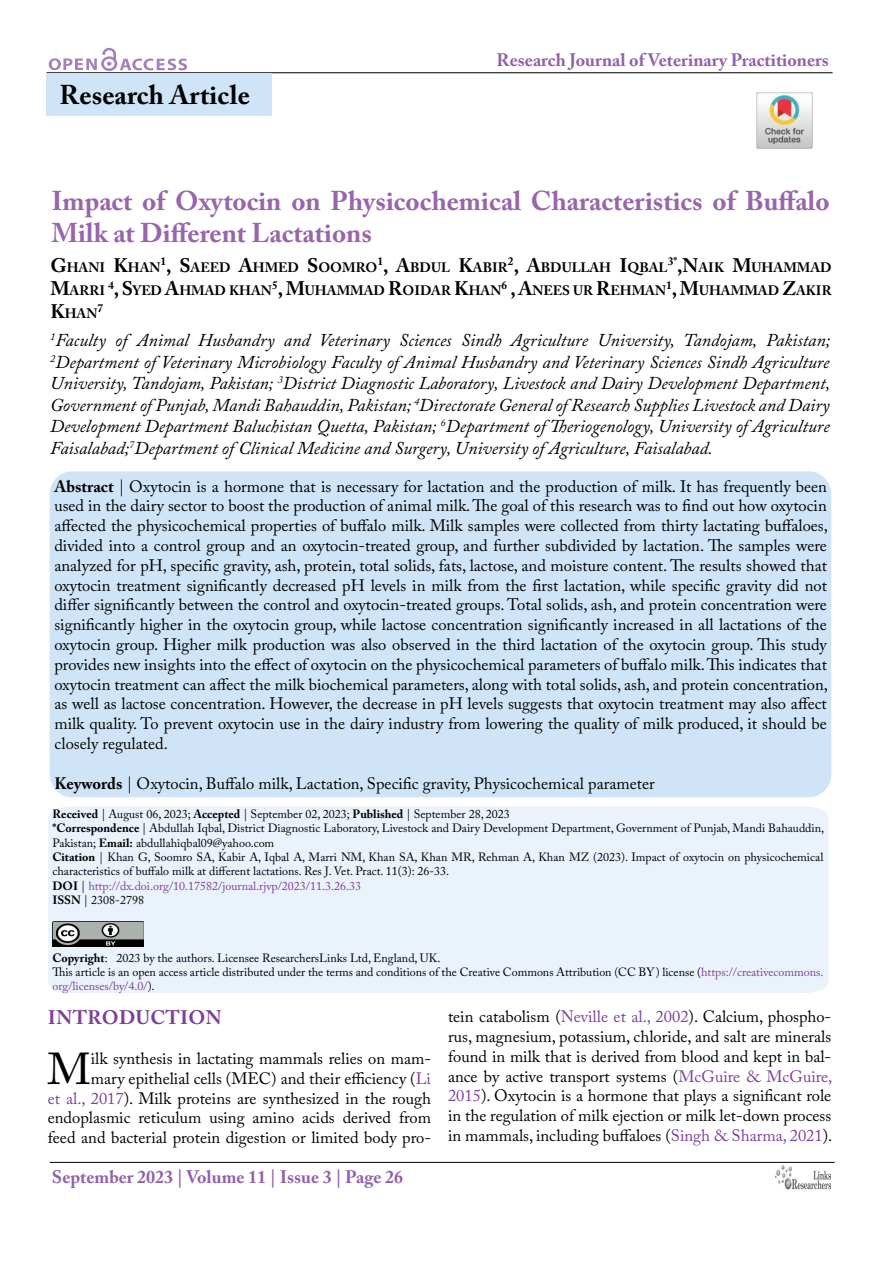
<style>
.page{position:relative;width:893px;height:1263px;background:#fff}
.page>*{position:absolute;margin:0;border:0;box-sizing:border-box;transform-origin:0 0}
.t1{font:44.4px "Adobe Caslon Pro";color:#000}
.t2{font:700 27px/32.4px "Adobe Caslon Pro";color:#7f3f98}
.t3{font:700 27px "Adobe Caslon Pro";letter-spacing:.005em;color:#000}
.t4{font:700 19.5px "Adobe Caslon Pro";letter-spacing:.025em;color:#7f3f98}
.t5{font:italic 18px/21.6px "Adobe Caslon Pro";color:#000;text-align:justify}
.t6{font:700 18px "Adobe Caslon Pro";color:#9161a9}
.t7{font:16.5px/19.8px "Adobe Caslon Pro";color:#000;text-align:justify}
.t8{font:700 13.65px/23.4px "Adobe Caslon Pro";color:#000;text-align:justify}
.t9{font:12px/14.4px "Adobe Caslon Pro";color:#000}
.t10{font:700 11.4px "Adobe Caslon Pro";color:#000}
.s1{font-size:19.5px}
.s2{font-weight:700}
.s3{color:#7f3f98}
</style>
<div class="page">
<hr style="left:47px;top:72px;width:785px;height:1px;background:#000">
<hr style="left:50px;top:1162px;width:785px;height:1px;background:#000">
<svg style="left:49px;top:48px;width:138px;height:23px"></svg>
<img style="left:775px;top:1165px;width:56px;height:25px">
<div style="left:47px;top:74px;width:225px;height:42px;background:#cfe5f7"></div>
<div style="left:50px;top:471px;width:781px;height:326px;background:#cfe5f7;border-radius:23px"></div>
<div style="left:48px;top:807px;width:781px;height:186px;background:#eaf3fb"></div>
<img style="left:52px;top:921px;width:92px;height:25px">
<img style="left:757px;top:93px;width:55px;height:55px">
<h2 class="t3" style="left:60px;top:79px;width:192px">Research Article</h2>
<p class="t6" style="left:497px;top:50px;width:334px">Research Journal of Veterinary Practitioners</p>
<h2 class="t2" style="left:51px;top:184px;width:780px">Impact of Oxytocin on Physicochemical Characteristics of Buffalo<br>Milk at Different Lactations</h2>
<p class="t8" style="left:50px;top:255px;width:783px"><span class="s1">G</span>HANI <span class="s1">K</span>HAN<sup>1</sup><span class="s1">, S</span>AEED <span class="s1">A</span>HMED <span class="s1">S</span>OOMRO<sup>1</sup><span class="s1">, A</span>BDUL <span class="s1">K</span>ABIR<sup>2</sup><span class="s1">, A</span>BDULLAH <span class="s1">I</span>QBAL<sup>3*</sup><span class="s1">,N</span>AIK <span class="s1">M</span>UHAMMAD <span class="s1">M</span>ARRI <sup>4</sup><span class="s1">, S</span>YED <span class="s1">A</span>HMAD KHAN<sup>5</sup><span class="s1">, M</span>UHAMMAD <span class="s1">R</span>OIDAR <span class="s1">K</span>HAN<sup>6</sup> <span class="s1">, A</span>NEES UR <span class="s1">R</span>EHMAN<sup>1</sup><span class="s1">, M</span>UHAMMAD <span class="s1">Z</span>AKIR <span class="s1">K</span>HAN</p>
<p class="t10" style="left:98px;top:301px;width:7px">7</p>
<p class="t5" style="left:50px;top:329px;width:781px"><sup>1</sup>Faculty of Animal Husbandry and Veterinary Sciences Sindh Agriculture University, Tandojam, Pakistan; <sup>2</sup>Department of Veterinary Microbiology Faculty of Animal Husbandry and Veterinary Sciences Sindh Agriculture University, Tandojam, Pakistan; <sup>3</sup>District Diagnostic Laboratory, Livestock and Dairy Development Department, Government of Punjab, Mandi Bahauddin, Pakistan; <sup>4</sup>Directorate General of Research Supplies Livestock and Dairy Development Department Baluchistan Quetta, Pakistan; <sup>6</sup>Department of Theriogenology, University of Agriculture Faisalabad;<sup>7</sup>Department of Clinical Medicine and Surgery, University of Agriculture, Faisalabad.</p>
<p class="t7" style="left:54px;top:476px;width:775px"><span class="s2">Abstract</span> | Oxytocin is a hormone that is necessary for lactation and the production of milk. It has frequently been used in the dairy sector to boost the production of animal milk. The goal of this research was to find out how oxytocin affected the physicochemical properties of buffalo milk. Milk samples were collected from thirty lactating buffaloes, divided into a control group and an oxytocin-treated group, and further subdivided by lactation. The samples were analyzed for pH, specific gravity, ash, protein, total solids, fats, lactose, and moisture content. The results showed that oxytocin treatment significantly decreased pH levels in milk from the first lactation, while specific gravity did not differ significantly between the control and oxytocin-treated groups. Total solids, ash, and protein concentration were significantly higher in the oxytocin group, while lactose concentration significantly increased in all lactations of the oxytocin group. Higher milk production was also observed in the third lactation of the oxytocin group. This study provides new insights into the effect of oxytocin on the physicochemical parameters of buffalo milk. This indicates that oxytocin treatment can affect the milk biochemical parameters, along with total solids, ash, and protein concentration, as well as lactose concentration. However, the decrease in pH levels suggests that oxytocin treatment may also affect milk quality. To prevent oxytocin use in the dairy industry from lowering the quality of milk produced, it should be closely regulated.</p>
<p class="t7" style="left:54px;top:773px;width:602px"><span class="s2">Keywords</span> | Oxytocin, Buffalo milk, Lactation, Specific gravity, Physicochemical parameter</p>
<p class="t9" style="left:52px;top:806px;width:773px"><span class="s2">Received</span> | August 06, 2023; <span class="s2">Accepted</span> | September 02, 2023; <span class="s2">Published</span> | September 28, 2023<br><span class="s2">*Correspondence</span> | Abdullah Iqbal, District Diagnostic Laboratory, Livestock and Dairy Development Department, Government of Punjab, Mandi Bahauddin, Pakistan; <span class="s2">Email:</span> abdullahiqbal09@yahoo.com<br><span class="s2">Citation</span> | Khan G, Soomro SA, Kabir A, Iqbal A, Marri NM, Khan SA, Khan MR, Rehman A, Khan MZ (2023). Impact of oxytocin on physicochemical characteristics of buffalo milk at different lactations. Res J. Vet. Pract. 11(3): 26-33.<br><span class="s2">DOI</span> | <span class="s3">http://dx.doi.org/10.17582/journal.rjvp/2023/11.3.26.33<br></span><span class="s2">ISSN</span> | 2308-2798</p>
<p class="t9" style="left:52px;top:950px;width:772px"><span class="s2">Copyright</span>: 2023 by the authors. Licensee ResearchersLinks Ltd, England, UK.<br>This article is an open access article distributed under the terms and conditions of the Creative Commons Attribution (CC BY) license (<span class="s3">https://creativecommons. org/licenses/by/4.0/</span>).</p>
<p class="t4" style="left:48px;top:1006px;width:175px">Introduction</p>
<h1 class="t1" style="left:47px;top:1042px;width:45px">M</h1>
<p class="t7" style="left:48px;top:1048px;width:385px;text-align:right">ilk synthesis in lactating mammals relies on mam-<br>mary epithelial cells (MEC) and their efficiency (<span class="s3">Li<br>et al., 2017</span>). Milk proteins are synthesized in the rough endoplasmic reticulum using amino acids derived from feed and bacterial protein digestion or limited body pro-</p>
<p class="t6" style="left:52px;top:1166px;width:353px">September 2023 | Volume 11 | Issue 3 | Page 26</p>
<p class="t7" style="left:448px;top:1006px;width:386px">tein catabolism (<span class="s3">Neville et al., 2002</span>). Calcium, phospho&shy;rus, magnesium, potassium, chloride, and salt are minerals found in milk that is derived from blood and kept in bal&shy;ance by active transport systems (<span class="s3">McGuire &amp; McGuire, 2015</span>). Oxytocin is a hormone that plays a significant role in the regulation of milk ejection or milk let-down process in mammals, including buffaloes (<span class="s3">Singh &amp; Sharma, 2021</span>).</p>
</div>
